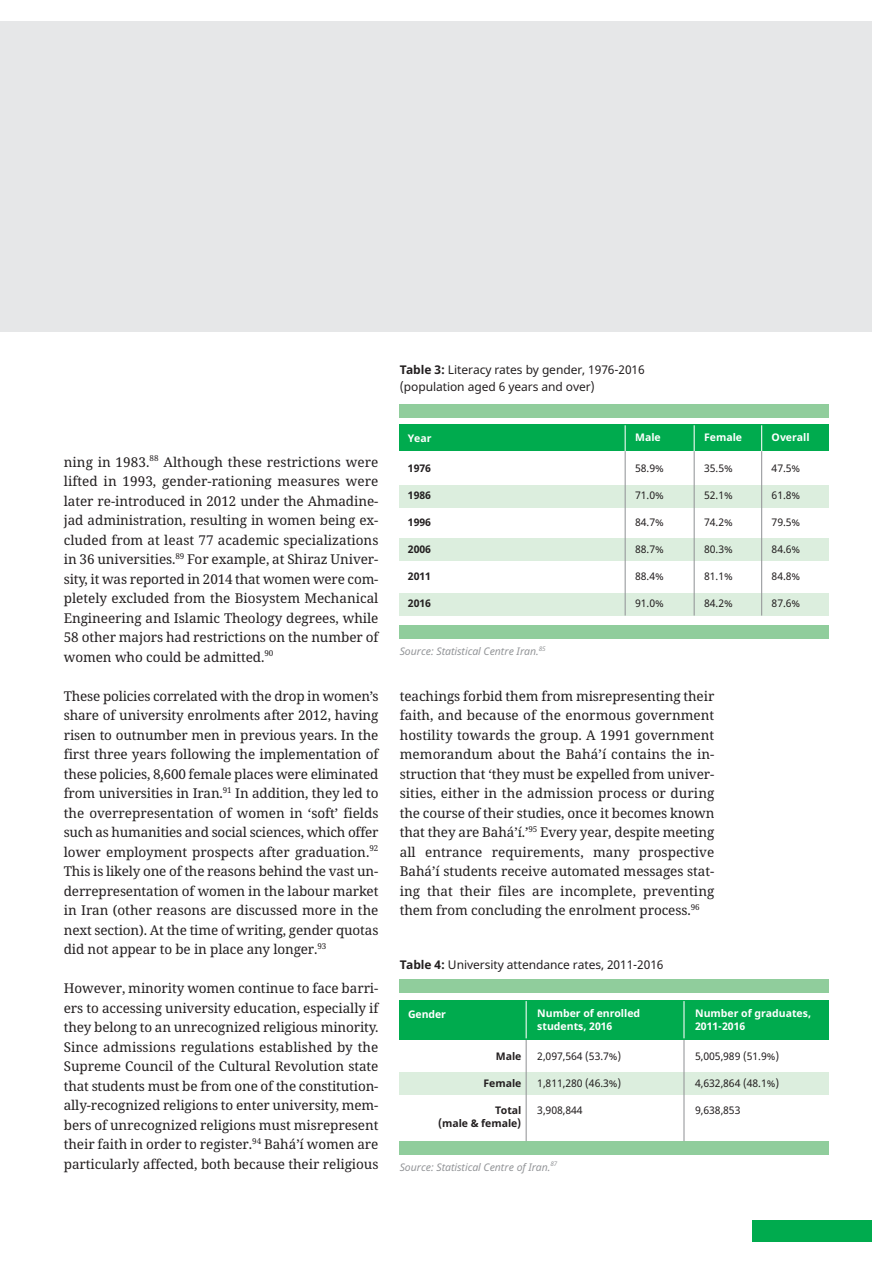
<style>
.page{position:relative;width:893px;height:1263px;background:#fff}
.page>*{position:absolute;margin:0;border:0;box-sizing:border-box;transform-origin:0 0}
.t1{font:13.5px/19.5px "Noto Serif";letter-spacing:-.005em;color:#231f20;text-align:justify}
.t2{font:12px/16.5px "Noto Sans";letter-spacing:-.005em;color:#231f20}
.t3{font:10.5px "Noto Sans";letter-spacing:-.005em;color:#231f20}
.t4{font:700 10.5px/13.5px "Noto Sans";color:#fff}
.t5{font:italic 10.5px "Noto Sans";letter-spacing:-.005em;color:#939598}
.t6{font:700 10.5px/13.5px "Noto Sans";letter-spacing:-.005em;color:#231f20;text-align:right}
.s1{font-weight:700}
</style>
<div class="page">
<div style="left:753px;top:1220px;width:119px;height:22px;background:#00ab4e"></div>
<div style="left:0;top:21px;width:872px;height:310px;background:#e6e7e8"></div>
<div style="left:400px;top:424px;width:429px;height:27px;background:#00ab4e"></div>
<div style="left:400px;top:538px;width:429px;height:23px;background:#dceede"></div>
<div style="left:400px;top:592px;width:429px;height:23px;background:#dceede"></div>
<div style="left:400px;top:484px;width:429px;height:23px;background:#dceede"></div>
<div style="left:400px;top:625px;width:429px;height:14px;background:#90cd9c"></div>
<hr style="left:761px;top:451px;width:1px;height:164px;background:#939598">
<hr style="left:694px;top:451px;width:1px;height:164px;background:#939598">
<hr style="left:625px;top:451px;width:1px;height:164px;background:#939598">
<svg style="left:761px;top:425px;width:1px;height:26px"></svg>
<svg style="left:694px;top:425px;width:1px;height:26px"></svg>
<svg style="left:625px;top:425px;width:1px;height:26px"></svg>
<div style="left:400px;top:404px;width:429px;height:13px;background:#90cd9c"></div>
<div style="left:400px;top:1000px;width:429px;height:39px;background:#00ab4e"></div>
<div style="left:400px;top:1072px;width:429px;height:23px;background:#dceede"></div>
<div style="left:400px;top:1141px;width:429px;height:13px;background:#90cd9c"></div>
<hr style="left:683px;top:1040px;width:1px;height:101px;background:#939598">
<hr style="left:526px;top:1040px;width:1px;height:101px;background:#939598">
<hr style="left:683px;top:1001px;width:1px;height:37px;background:#fff">
<hr style="left:526px;top:1001px;width:1px;height:37px;background:#fff">
<div style="left:400px;top:980px;width:429px;height:13px;background:#90cd9c"></div>
<p class="t1" style="left:64px;top:454px;width:316px">ning in 1983.<sup>88</sup> Although these restrictions were lifted in 1993, gender-rationing measures were later re-introduced in 2012 under the Ahmadine&shy;jad administration, resulting in women being ex&shy;cluded from at least 77 academic specializations in 36 universities.<sup>89</sup> For example, at Shiraz Univer&shy;sity, it was reported in 2014 that women were com&shy;pletely excluded from the Biosystem Mechanical Engineering and Islamic Theology degrees, while 58 other majors had restrictions on the number of women who could be admitted.<sup>90</sup></p>
<p class="t1" style="left:64px;top:688px;width:316px">These policies correlated with the drop in women’s share of university enrolments after 2012, having risen to outnumber men in previous years. In the first three years following the implementation of these policies, 8,600 female places were eliminated from universities in Iran.<sup>91</sup> In addition, they led to the overrepresentation of women in ‘soft’ fields such as humanities and social sciences, which offer lower employment prospects after graduation.<sup>92<br></sup>This is likely one of the reasons behind the vast un&shy;derrepresentation of women in the labour market in Iran (other reasons are discussed more in the next section). At the time of writing, gender quotas did not appear to be in place any longer.<sup>93</sup></p>
<p class="t1" style="left:64px;top:980px;width:316px">However, minority women continue to face barri&shy;ers to accessing university education, especially if they belong to an unrecognized religious minority.<br>Since admissions regulations established by the Supreme Council of the Cultural Revolution state that students must be from one of the constitution&shy;ally-recognized religions to enter university, mem&shy;bers of unrecognized religions must misrepresent their faith in order to register.<sup>94</sup> Bahá’í women are particularly affected, both because their religious</p>
<p class="t2" style="left:400px;top:363px;width:247px"><span class="s1">Table 3:</span> Literacy rates by gender, 1976-2016 (population aged 6 years and over)</p>
<p class="t4" style="left:408px;top:433px;width:25px">Year</p>
<p class="t6" style="left:408px;top:463px;width:24px">1976</p>
<p class="t6" style="left:408px;top:490px;width:24px">1986</p>
<p class="t6" style="left:408px;top:517px;width:24px">1996</p>
<p class="t6" style="left:408px;top:544px;width:24px">2006</p>
<p class="t6" style="left:408px;top:571px;width:24px">2011</p>
<p class="t6" style="left:408px;top:598px;width:24px">2016</p>
<p class="t5" style="left:400px;top:647px;width:147px">Source: Statistical Centre Iran.<sup>85</sup></p>
<p class="t4" style="left:635px;top:432px;width:27px">Male</p>
<p class="t3" style="left:635px;top:464px;width:30px">58.9%</p>
<p class="t3" style="left:635px;top:491px;width:30px">71.0%</p>
<p class="t3" style="left:635px;top:518px;width:30px">84.7%</p>
<p class="t3" style="left:635px;top:545px;width:30px">88.7%</p>
<p class="t3" style="left:635px;top:572px;width:30px">88.4%</p>
<p class="t3" style="left:635px;top:599px;width:30px">91.0%</p>
<p class="t4" style="left:704px;top:432px;width:40px">Female</p>
<p class="t3" style="left:704px;top:464px;width:30px">35.5%</p>
<p class="t3" style="left:704px;top:491px;width:30px">52.1%</p>
<p class="t3" style="left:704px;top:518px;width:30px">74.2%</p>
<p class="t3" style="left:704px;top:545px;width:30px">80.3%</p>
<p class="t3" style="left:704px;top:572px;width:30px">81.1%</p>
<p class="t3" style="left:704px;top:599px;width:30px">84.2%</p>
<p class="t1" style="left:400px;top:688px;width:316px">teachings forbid them from misrepresenting their faith, and because of the enormous government hostility towards the group. A 1991 government memorandum about the Bahá’í contains the in&shy;struction that ‘they must be expelled from univer&shy;sities, either in the admission process or during the course of their studies, once it becomes known that they are Bahá’í.’<sup>95</sup> Every year, despite meeting all entrance requirements, many prospective Bahá’í students receive automated messages stat&shy;ing that their files are incomplete, preventing them from concluding the enrolment process.<sup>96</sup></p>
<p class="t2" style="left:400px;top:958px;width:265px"><span class="s1">Table 4:</span> University attendance rates, 2011-2016</p>
<p class="t4" style="left:772px;top:432px;width:39px">Overall</p>
<p class="t3" style="left:772px;top:464px;width:30px">47.5%</p>
<p class="t3" style="left:772px;top:491px;width:30px">61.8%</p>
<p class="t3" style="left:772px;top:518px;width:30px">79.5%</p>
<p class="t3" style="left:772px;top:545px;width:30px">84.6%</p>
<p class="t3" style="left:772px;top:572px;width:30px">84.8%</p>
<p class="t3" style="left:772px;top:599px;width:30px">87.6%</p>
<p class="t4" style="left:408px;top:1008px;width:40px">Gender</p>
<p class="t4" style="left:537px;top:1007px;width:104px">Number of enrolled students, 2016</p>
<p class="t3" style="left:537px;top:1052px;width:85px">2,097,564 (53.7%)</p>
<p class="t3" style="left:537px;top:1079px;width:85px">1,811,280 (46.3%)</p>
<p class="t3" style="left:537px;top:1106px;width:47px">3,908,844</p>
<p class="t6" style="left:496px;top:1050px;width:27px">Male</p>
<p class="t6" style="left:484px;top:1077px;width:39px">Female</p>
<p class="t6" style="left:438px;top:1104px;width:85px">Total<br>(male &amp; female)</p>
<p class="t5" style="left:400px;top:1163px;width:159px">Source: Statistical Centre of Iran.<sup>87</sup></p>
<p class="t4" style="left:695px;top:1007px;width:117px">Number of graduates,<br>2011-2016</p>
<p class="t3" style="left:695px;top:1052px;width:85px">5,005,989 (51.9%)</p>
<p class="t3" style="left:695px;top:1079px;width:85px">4,632,864 (48.1%)</p>
<p class="t3" style="left:695px;top:1106px;width:47px">9,638,853</p>
</div>
